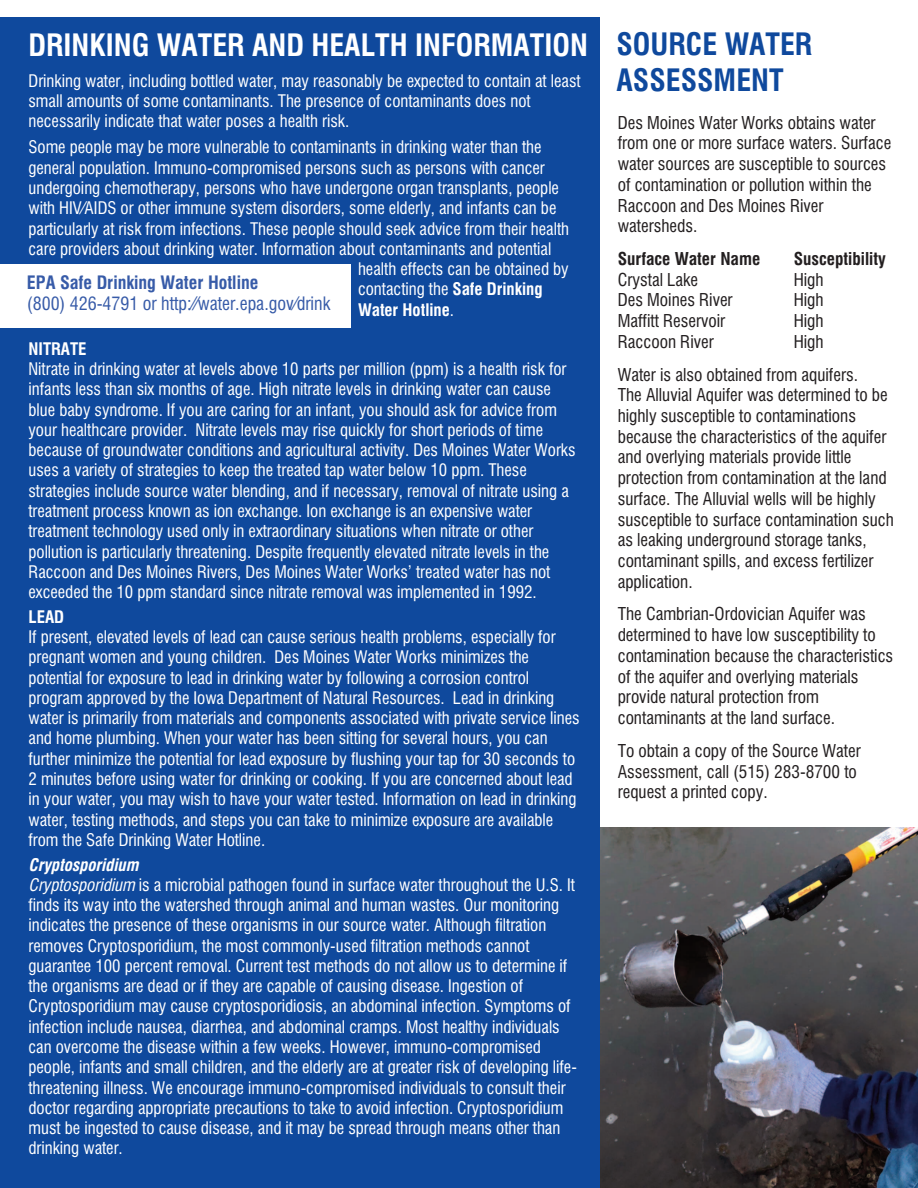
<style>
.page{position:relative;width:918px;height:1188px;background:#fff}
.page>*{position:absolute;margin:0;border:0;box-sizing:border-box;transform-origin:0 0}
.t1{font:30px "Corporate Condensed Bold SWFTE";color:#fff}
.t2{font:30px/36px "Corporate Condensed Bold SWFTE";color:#0f499d}
.t3{font:18px "Corporate Condensed Regular SWFTE";color:#375ba8}
.t4{font:18px "Corporate Condensed Bold SWFTE";color:#375ba8}
.t5{font:17.25px/20.7px "Corporate Condensed Regular SWFTE";color:#231f20}
.t6{font:17.25px "Corporate Condensed Bold SWFTE";color:#231f20}
.t7{font:16.8px/20.2px "Corporate Condensed Regular SWFTE";color:#fff}
.t8{font:16.8px "Corporate Condensed Bold SWFTE";color:#fff}
.t9{font:italic 16.8px "Corporate Condensed Bold SWFTE";color:#fff}
.s1{font-family:"Corporate Condensed Bold SWFTE"}
.s2{font-family:"Corporate Condensed Regular SWFTE"}
.s3{font-family:"Corporate Condensed Italic SWFTE"}
</style>
<div class="page">
<img style="left:599px;top:827px;width:319px;height:361px">
<div style="left:0;top:17px;width:599px;height:1171px;background:#0f499d"></div>
<div style="left:0;top:264px;width:351px;height:63px;background:#fff"></div>
<h1 class="t1" style="left:28px;top:34px;width:561px">DRINKING WATER AND HEALTH INFORMATION</h1>
<p class="t7" style="left:28px;top:72px;width:554px">Drinking water, including bottled water, may reasonably be expected to contain at least small amounts of some contaminants. The presence of contaminants does not necessarily indicate that water poses a health risk.</p>
<p class="t7" style="left:28px;top:139px;width:515px">Some people may be more vulnerable to contaminants in drinking water than the</p>
<p class="t7" style="left:28px;top:159px;width:518px">general population. Immuno-compromised persons such as persons with cancer</p>
<p class="t7" style="left:28px;top:179px;width:532px">undergoing chemotherapy, persons who have undergone organ transplants, people</p>
<p class="t7" style="left:28px;top:199px;width:530px">with HIV/AIDS or other immune system disorders, some elderly, and infants can be</p>
<p class="t7" style="left:28px;top:220px;width:542px">particularly at risk from infections. These people should seek advice from their health</p>
<p class="t7" style="left:28px;top:240px;width:524px">care providers about drinking water. Information about contaminants and potential</p>
<p class="t7" style="left:358px;top:260px;width:212px">health effects can be obtained by</p>
<p class="t7" style="left:358px;top:281px;width:186px">contacting the <span class="s1">Safe Drinking</span></p>
<p class="t8" style="left:358px;top:303px;width:97px">Water Hotline<span class="s2">.</span></p>
<p class="t8" style="left:28px;top:342px;width:60px">NITRATE</p>
<p class="t7" style="left:28px;top:360px;width:549px">Nitrate in drinking water at levels above 10 parts per million (ppm) is a health risk for infants less than six months of age. High nitrate levels in drinking water can cause blue baby syndrome. If you are caring for an infant, you should ask for advice from your healthcare provider. Nitrate levels may rise quickly for short periods of time because of groundwater conditions and agricultural activity. Des Moines Water Works uses a variety of strategies to keep the treated tap water below 10 ppm. These strategies include source water blending, and if necessary, removal of nitrate using a treatment process known as ion exchange. Ion exchange is an expensive water treatment technology used only in extraordinary situations when nitrate or other pollution is particularly threatening. Despite frequently elevated nitrate levels in the Raccoon and Des Moines Rivers, Des Moines Water Works’ treated water has not exceeded the 10 ppm standard since nitrate removal was implemented in 1992.</p>
<p class="t8" style="left:28px;top:610px;width:37px">LEAD</p>
<p class="t7" style="left:28px;top:628px;width:553px">If present, elevated levels of lead can cause serious health problems, especially for pregnant women and young children. Des Moines Water Works minimizes the potential for exposure to lead in drinking water by following a corrosion control program approved by the Iowa Department of Natural Resources. Lead in drinking water is primarily from materials and components associated with private service lines and home plumbing. When your water has been sitting for several hours, you can further minimize the potential for lead exposure by flushing your tap for 30 seconds to 2 minutes before using water for drinking or cooking. If you are concerned about lead in your water, you may wish to have your water tested. Information on lead in drinking water, testing methods, and steps you can take to minimize exposure are available from the Safe Drinking Water Hotline.</p>
<p class="t9" style="left:28px;top:858px;width:115px">Cryptosporidium</p>
<p class="t7" style="left:29px;top:876px;width:550px"><span class="s3">Cryptosporidium</span> is a microbial pathogen found in surface water throughout the U.S. It finds its way into the watershed through animal and human wastes. Our monitoring indicates the presence of these organisms in our source water. Although filtration removes Cryptosporidium, the most commonly-used filtration methods cannot guarantee 100 percent removal. Current test methods do not allow us to determine if the organisms are dead or if they are capable of causing disease. Ingestion of Cryptosporidium may cause cryptosporidiosis, an abdominal infection. Symptoms of infection include nausea, diarrhea, and abdominal cramps. Most healthy individuals can overcome the disease within a few weeks. However, immuno-compromised people, infants and small children, and the elderly are at greater risk of developing life&shy;threatening illness. We encourage immuno-compromised individuals to consult their doctor regarding appropriate precautions to take to avoid infection. Cryptosporidium must be ingested to cause disease, and it may be spread through means other than drinking water.</p>
<p class="t4" style="left:27px;top:275px;width:233px">EPA Safe Drinking Water Hotline</p>
<p class="t3" style="left:27px;top:297px;width:305px">(800) 426-4791 or http://water.epa.gov/drink</p>
<h1 class="t2" style="left:616px;top:28px;width:197px">SOURCE WATER<br>ASSESSMENT</h1>
<p class="t5" style="left:618px;top:113px;width:275px">Des Moines Water Works obtains water from one or more surface waters. Surface water sources are susceptible to sources of contamination or pollution within the Raccoon and Des Moines River watersheds.</p>
<p class="t6" style="left:618px;top:252px;width:144px">Surface Water Name</p>
<p class="t6" style="left:794px;top:252px;width:93px">Susceptibility</p>
<p class="t5" style="left:618px;top:270px;width:82px">Crystal Lake</p>
<p class="t5" style="left:794px;top:270px;width:31px">High</p>
<p class="t5" style="left:618px;top:291px;width:116px">Des Moines River</p>
<p class="t5" style="left:794px;top:291px;width:31px">High</p>
<p class="t5" style="left:618px;top:312px;width:109px">Maffitt Reservoir</p>
<p class="t5" style="left:794px;top:312px;width:31px">High</p>
<p class="t5" style="left:618px;top:333px;width:98px">Raccoon River</p>
<p class="t5" style="left:618px;top:327px;width:242px;line-height:32.7px;text-indent:176px">High<br>Water is also obtained from aquifers.</p>
<p class="t5" style="left:618px;top:386px;width:278px">The Alluvial Aquifer was determined to be highly susceptible to contaminations because the characteristics of the aquifer and overlying materials provide little protection from contamination at the land surface. The Alluvial wells will be highly susceptible to surface contamination such as leaking underground storage tanks, contaminant spills, and excess fertilizer application.</p>
<p class="t5" style="left:618px;top:605px;width:277px">The Cambrian-Ordovician Aquifer was determined to have low susceptibility to contamination because the characteristics of the aquifer and overlying materials provide natural protection from contaminants at the land surface.</p>
<p class="t5" style="left:618px;top:742px;width:245px">To obtain a copy of the Source Water<br>Assessment, call (515) 283-8700 to request a printed copy.</p>
</div>
